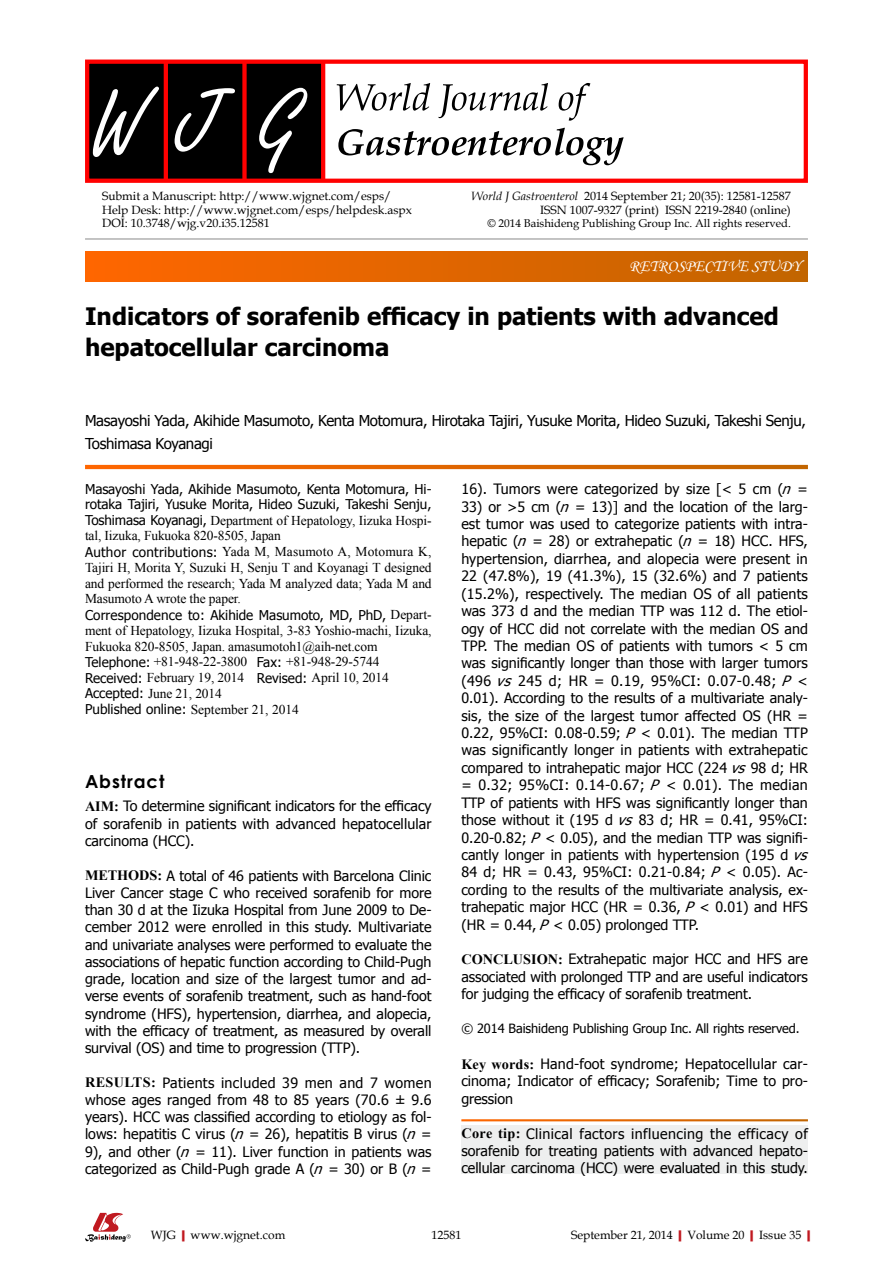
<style>
.page{position:relative;width:893px;height:1263px;background:#fff}
.page>*{position:absolute;margin:0;border:0;box-sizing:border-box;transform-origin:0 0}
.t1{font:700 24px/31.5px "Tahoma";color:#000}
.t2{font:700 18px "Century Gothic";letter-spacing:.05em;color:#000}
.t3{font:16.5px "Monotype Corsiva";color:#fff}
.t4{font:15px/22.5px "Tahoma";letter-spacing:-.02em;color:#000}
.t5{font:14.25px/17.4px "Tahoma";color:#000;text-align:justify}
.t6{font:13.5px/15.8px "Times New Roman";letter-spacing:-.01em;color:#000}
.t7{font:12.75px "Tahoma";letter-spacing:-.005em;color:#000}
.t8{font:12px/13.5px "Book Antiqua";color:#000}
.t9{font:11.25px "Book Antiqua";color:#000}
.s1{font-style:italic}
.s2{font-family:"Tahoma"}
.s3{font-family:"Times New Roman";font-weight:700}
.s4{font-weight:700;color:#c01920}
</style>
<div class="page">
<div style="left:461px;top:1125px;width:347px;height:49px;background:#eeefef"></div>
<div style="left:85px;top:252px;width:723px;height:29px;background:linear-gradient(to right,#f60,#c16500)"></div>
<hr style="left:85px;top:239px;width:723px;height:1px;background:#898989">
<div style="left:87px;top:61px;width:236px;height:121px;background:#000"></div>
<hr style="left:164px;top:61px;width:4px;height:121px;background:#f00">
<div style="left:242px;top:61px;width:5px;height:121px;background:#f00"></div>
<hr style="left:321px;top:61px;width:4px;height:121px;background:#f00">
<div style="left:85px;top:60px;width:723px;height:123px;border:4px solid #f00"></div>
<svg style="left:259px;top:88px;width:48px;height:85px"></svg>
<svg style="left:175px;top:88px;width:60px;height:64px"></svg>
<svg style="left:93px;top:87px;width:66px;height:70px"></svg>
<svg style="left:337px;top:83px;width:253px;height:38px"></svg>
<svg style="left:338px;top:128px;width:286px;height:37px"></svg>
<svg style="left:85px;top:1213px;width:46px;height:29px"></svg>
<svg style="left:85px;top:465px;width:723px;height:4px;background:#e06500"></svg>
<p class="t8" style="left:102px;top:189px;width:311px">Submit a Manuscript: http://www.wjgnet.com/esps/<br>Help Desk: http://www.wjgnet.com/esps/helpdesk.aspx<br>DOI: 10.3748/wjg.v20.i35.12581</p>
<p class="t8" style="left:472px;top:189px;width:321px;text-align:right"><span class="s1">World J Gastroenterol</span> 2014 September 21; 20(35): 12581-12587<br>ISSN 1007-9327 (print) ISSN 2219-2840 (online)</p>
<p class="t9" style="left:487px;top:215px;width:305px">© 2014 Baishideng Publishing Group Inc. All rights reserved.</p>
<p class="t3" style="left:629px;top:256px;width:173px">RETROSPECTIVE STUDY</p>
<p class="t1" style="left:85px;top:298px;width:695px">Indicators of sorafenib efficacy in patients with advanced hepatocellular carcinoma</p>
<p class="t4" style="left:85px;top:409px;width:723px">Masayoshi Yada, Akihide Masumoto, Kenta Motomura, Hirotaka Tajiri, Yusuke Morita, Hideo Suzuki, Takeshi Senju,<br>Toshimasa Koyanagi</p>
<p class="t6" style="left:85px;top:481px;width:348px"><span class="s2">Masayoshi Yada, Akihide Masumoto, Kenta Motomura, Hi&shy;rotaka Tajiri, Yusuke Morita, Hideo Suzuki, Takeshi Senju, Toshimasa Koyanagi,</span> Department of Hepatology, Iizuka Hospi&shy;tal, Iizuka, Fukuoka 820-8505, Japan<br><span class="s2">Author contributions:</span> Yada M, Masumoto A, Motomura K, Tajiri H, Morita Y, Suzuki H, Senju T and Koyanagi T designed and performed the research; Yada M analyzed data; Yada M and Masumoto A wrote the paper.<br><span class="s2">Correspondence to: Akihide Masumoto, MD, PhD,</span> Depart&shy;ment of Hepatology, Iizuka Hospital, 3-83 Yoshio-machi, Iizuka, Fukuoka 820-8505, Japan. amasumotoh1@aih-net.com <span class="s2">Telephone:</span> +81-948-22-3800 <span class="s2">Fax:</span> +81-948-29-5744<br><span class="s2">Received:</span> February 19, 2014 <span class="s2">Revised:</span> April 10, 2014<br><span class="s2">Accepted:</span> June 21, 2014<br><span class="s2">Published online:</span> September 21, 2014</p>
<p class="t5" style="left:461px;top:480px;width:348px">16). Tumors were categorized by size [&lt; 5 cm (<span class="s1">n</span> =</p>
<p class="t5" style="left:461px;top:497px;width:353px;text-align:left">33) or &gt;5 cm (<span class="s1">n</span> = 13)] and the location of the larg&shy;est tumor was used to categorize patients with intra&shy;hepatic (<span class="s1">n</span> = 28) or extrahepatic (<span class="s1">n</span> = 18) HCC. HFS, hypertension, diarrhea, and alopecia were present in 22 (47.8%), 19 (41.3%), 15 (32.6%) and 7 patients (15.2%), respectively. The median OS of all patients was 373 d and the median TTP was 112 d. The etiol&shy;ogy of HCC did not correlate with the median OS and TPP. The median OS of patients with tumors &lt; 5 cm was significantly longer than those with larger tumors (496 <span class="s1">vs</span> 245 d; HR = 0.19, 95%CI: 0.07-0.48; <span class="s1">P</span> &lt; 0.01). According to the results of a multivariate analy&shy;sis, the size of the largest tumor affected OS (HR = 0.22, 95%CI: 0.08-0.59; <span class="s1">P</span> &lt; 0.01). The median TTP was significantly longer in patients with extrahepatic compared to intrahepatic major HCC (224 <span class="s1">vs</span>98 d; HR = 0.32; 95%CI: 0.14-0.67; <span class="s1">P</span> &lt; 0.01). The median TTP of patients with HFS was significantly longer than those without it (195 d <span class="s1">vs</span> 83 d; HR = 0.41, 95%CI:<br>0.20-0.82; <span class="s1">P</span> &lt; 0.05), and the median TTP was signifi&shy;cantly longer in patients with hypertension (195 d <span class="s1">vs </span>84 d; HR = 0.43, 95%CI: 0.21-0.84; <span class="s1">P</span> &lt; 0.05). Ac&shy;cording to the results of the multivariate analysis, ex&shy;trahepatic major HCC (HR = 0.36, <span class="s1">P</span> &lt; 0.01) and HFS (HR = 0.44, <span class="s1">P</span> &lt; 0.05) prolonged TTP.</p>
<p class="t5" style="left:461px;top:950px;width:348px"><span class="s3">CONCLUSION:</span> Extrahepatic major HCC and HFS are associated with prolonged TTP and are useful indicators for judging the efficacy of sorafenib treatment.</p>
<p class="t7" style="left:461px;top:1020px;width:340px">© 2014 Baishideng Publishing Group Inc. All rights reserved.</p>
<p class="t5" style="left:461px;top:1054px;width:348px"><span class="s3">Key words:</span> Hand-foot syndrome; Hepatocellular car&shy;cinoma; Indicator of efficacy; Sorafenib; Time to pro&shy;gression</p>
<p class="t5" style="left:461px;top:1124px;width:348px"><span class="s3">Core tip:</span> Clinical factors influencing the efficacy of sorafenib for treating patients with advanced hepato&shy;cellular carcinoma (HCC) were evaluated in this study.</p>
<p class="t2" style="left:85px;top:767px;width:81px">Abstract</p>
<p class="t5" style="left:85px;top:797px;width:348px"><span class="s3">AIM:</span> To determine significant indicators for the efficacy of sorafenib in patients with advanced hepatocellular carcinoma (HCC).</p>
<p class="t5" style="left:85px;top:866px;width:348px"><span class="s3">METHODS:</span> A total of 46 patients with Barcelona Clinic Liver Cancer stage C who received sorafenib for more than 30 d at the Iizuka Hospital from June 2009 to De&shy;cember 2012 were enrolled in this study. Multivariate and univariate analyses were performed to evaluate the associations of hepatic function according to Child-Pugh grade, location and size of the largest tumor and ad&shy;verse events of sorafenib treatment, such as hand-foot syndrome (HFS), hypertension, diarrhea, and alopecia, with the efficacy of treatment, as measured by overall survival (OS) and time to progression (TTP).</p>
<p class="t5" style="left:85px;top:1073px;width:348px"><span class="s3">RESULTS:</span> Patients included 39 men and 7 women whose ages ranged from 48 to 85 years (70.6 ± 9.6 years). HCC was classified according to etiology as fol&shy;lows: hepatitis C virus (<span class="s1">n</span> = 26), hepatitis B virus (<span class="s1">n</span> = 9), and other (<span class="s1">n</span> = 11). Liver function in patients was categorized as Child-Pugh grade A (<span class="s1">n</span> = 30) or B (<span class="s1">n</span> =</p>
<p class="t8" style="left:151px;top:1227px;width:136px">WJG<span class="s4">|</span>www.wjgnet.com</p>
<p class="t8" style="left:431px;top:1227px;width:31px">12581</p>
<p class="t8" style="left:571px;top:1227px;width:246px">September 21, 2014<span class="s4">|</span>Volume 20<span class="s4">|</span>Issue 35<span class="s4">|</span></p>
</div>
